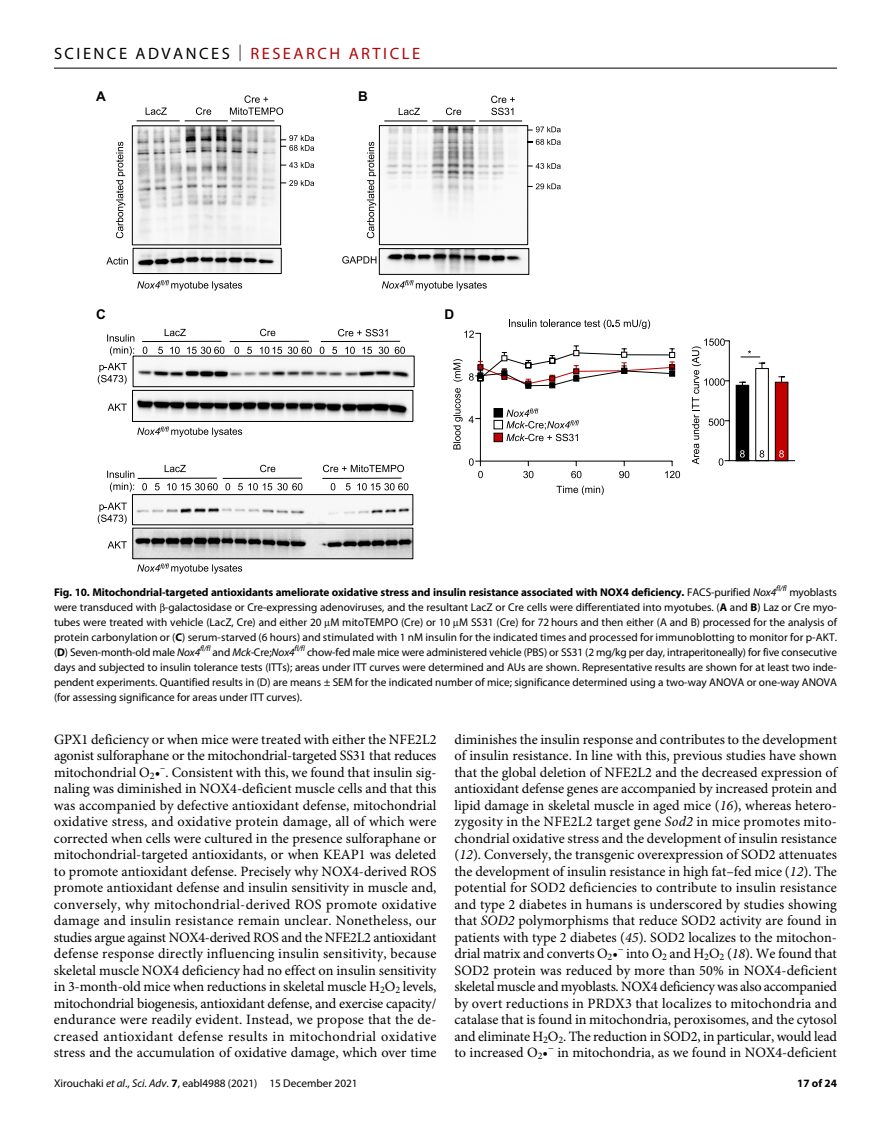
<style>
.page{position:relative;width:891px;height:1134px;background:#fff}
.page>*{position:absolute;margin:0;border:0;box-sizing:border-box;transform-origin:0 0}
.t1{font:16.5px "Myriad Pro";letter-spacing:.15em;color:#000}
.t2{font:14.25px/16.5px "Minion Pro";color:#000;text-align:justify}
.t3{font:700 13.5px "Arial";color:#000}
.t4{font:11.25px/15px "Myriad Pro";color:#000;text-align:justify}
.t5{font:700 11.25px "Myriad Pro";color:#000}
.s1{font-weight:300}
.s2{color:#b10508}
.s3{font-weight:700}
.s4{font-style:italic}
</style>
<div class="page">
<hr style="left:54px;top:68px;width:783px;height:1px;background:#000">
<img style="left:133px;top:126px;width:395px;height:432px">
<svg style="left:528px;top:183px;width:33px;height:6px"></svg>
<svg style="left:528px;top:127px;width:33px;height:5px"></svg>
<svg style="left:528px;top:163px;width:33px;height:6px"></svg>
<svg style="left:528px;top:139px;width:33px;height:6px"></svg>
<svg style="left:281px;top:180px;width:33px;height:6px"></svg>
<hr style="left:480px;top:461px;width:192px;height:1px;background:#000">
<svg style="left:523px;top:461px;width:10px;height:17px"></svg>
<svg style="left:571px;top:461px;width:10px;height:17px"></svg>
<svg style="left:619px;top:461px;width:10px;height:17px"></svg>
<svg style="left:665px;top:461px;width:15px;height:17px"></svg>
<hr style="left:480px;top:333px;width:1px;height:128px;background:#000">
<svg style="left:469px;top:416px;width:11px;height:7px"></svg>
<svg style="left:464px;top:331px;width:16px;height:7px"></svg>
<svg style="left:469px;top:458px;width:14px;height:20px"></svg>
<svg style="left:556px;top:486px;width:48px;height:9px"></svg>
<svg style="left:469px;top:345px;width:207px;height:44px"></svg>
<svg style="left:669px;top:370px;width:6px;height:7px"></svg>
<svg style="left:494px;top:445px;width:5px;height:5px"></svg>
<div style="left:494px;top:433px;width:9px;height:9px;background:#c00000;border:1px solid #000"></div>
<div style="left:494px;top:408px;width:9px;height:10px;background:#000;border:1px solid #000"></div>
<div style="left:494px;top:420px;width:9px;height:9px;background:#fff;border:1px solid #000"></div>
<svg style="left:506px;top:409px;width:73px;height:32px"></svg>
<svg style="left:453px;top:359px;width:10px;height:90px"></svg>
<div style="left:132px;top:125px;width:149px;height:120px;border:1px solid #000"></div>
<svg style="left:116px;top:142px;width:9px;height:96px"></svg>
<svg style="left:230px;top:95px;width:53px;height:20px"></svg>
<hr style="left:137px;top:120px;width:43px;height:1px;background:#000">
<svg style="left:146px;top:108px;width:21px;height:7px"></svg>
<svg style="left:196px;top:107px;width:15px;height:8px"></svg>
<hr style="left:185px;top:120px;width:43px;height:1px;background:#000">
<hr style="left:231px;top:120px;width:43px;height:1px;background:#000">
<svg style="left:107px;top:334px;width:27px;height:22px"></svg>
<svg style="left:98px;top:363px;width:29px;height:21px"></svg>
<svg style="left:108px;top:404px;width:19px;height:7px"></svg>
<svg style="left:143px;top:347px;width:4px;height:7px"></svg>
<svg style="left:158px;top:347px;width:5px;height:7px"></svg>
<svg style="left:170px;top:347px;width:10px;height:7px"></svg>
<svg style="left:187px;top:347px;width:37px;height:7px"></svg>
<svg style="left:235px;top:347px;width:4px;height:7px"></svg>
<svg style="left:247px;top:347px;width:5px;height:7px"></svg>
<svg style="left:260px;top:347px;width:22px;height:7px"></svg>
<svg style="left:288px;top:347px;width:24px;height:7px"></svg>
<svg style="left:320px;top:347px;width:4px;height:7px"></svg>
<svg style="left:332px;top:347px;width:5px;height:7px"></svg>
<svg style="left:345px;top:347px;width:10px;height:7px"></svg>
<svg style="left:362px;top:347px;width:10px;height:7px"></svg>
<svg style="left:379px;top:347px;width:10px;height:7px"></svg>
<svg style="left:395px;top:347px;width:10px;height:7px"></svg>
<svg style="left:338px;top:329px;width:50px;height:7px"></svg>
<svg style="left:165px;top:329px;width:21px;height:7px"></svg>
<svg style="left:260px;top:329px;width:15px;height:7px"></svg>
<hr style="left:142px;top:341px;width:79px;height:1px;background:#000">
<hr style="left:230px;top:341px;width:79px;height:1px;background:#000">
<hr style="left:321px;top:341px;width:79px;height:1px;background:#000">
<svg style="left:131px;top:355px;width:284px;height:171px"></svg>
<svg style="left:107px;top:471px;width:27px;height:21px"></svg>
<svg style="left:98px;top:503px;width:29px;height:21px"></svg>
<svg style="left:108px;top:541px;width:19px;height:7px"></svg>
<svg style="left:142px;top:483px;width:5px;height:7px"></svg>
<svg style="left:155px;top:483px;width:5px;height:7px"></svg>
<svg style="left:167px;top:483px;width:51px;height:7px"></svg>
<svg style="left:225px;top:483px;width:5px;height:7px"></svg>
<svg style="left:238px;top:483px;width:64px;height:7px"></svg>
<svg style="left:331px;top:483px;width:4px;height:7px"></svg>
<svg style="left:346px;top:483px;width:5px;height:7px"></svg>
<svg style="left:357px;top:483px;width:51px;height:7px"></svg>
<svg style="left:323px;top:465px;width:81px;height:7px"></svg>
<svg style="left:165px;top:465px;width:21px;height:7px"></svg>
<svg style="left:260px;top:465px;width:15px;height:7px"></svg>
<hr style="left:138px;top:478px;width:79px;height:1px;background:#000">
<hr style="left:223px;top:478px;width:79px;height:1px;background:#000">
<hr style="left:322px;top:478px;width:80px;height:1px;background:#000">
<div style="left:132px;top:528px;width:281px;height:31px;border:1px solid #000"></div>
<svg style="left:137px;top:564px;width:105px;height:10px"></svg>
<svg style="left:280px;top:162px;width:34px;height:6px"></svg>
<svg style="left:280px;top:135px;width:34px;height:16px"></svg>
<div style="left:379px;top:125px;width:149px;height:120px;border:1px solid #000"></div>
<svg style="left:491px;top:96px;width:24px;height:19px"></svg>
<hr style="left:384px;top:120px;width:43px;height:1px;background:#000">
<svg style="left:399px;top:108px;width:21px;height:7px"></svg>
<svg style="left:446px;top:108px;width:15px;height:7px"></svg>
<hr style="left:432px;top:120px;width:43px;height:1px;background:#000">
<hr style="left:479px;top:120px;width:43px;height:1px;background:#000">
<svg style="left:367px;top:142px;width:9px;height:96px"></svg>
<svg style="left:106px;top:247px;width:424px;height:44px"></svg>
<svg style="left:509px;top:320px;width:141px;height:9px"></svg>
<svg style="left:692px;top:338px;width:104px;height:128px"></svg>
<p class="t1" style="left:54px;top:40px;width:368px">SCIENCE ADVANCES <span class="s1">|</span> <span class="s2">RESEARCH ARTICLE</span></p>
<p class="t3" style="left:96px;top:88px;width:11px">A</p>
<p class="t3" style="left:358px;top:88px;width:11px">B</p>
<p class="t3" style="left:96px;top:305px;width:11px">C</p>
<p class="t3" style="left:444px;top:305px;width:11px">D</p>
<p class="t4" style="left:54px;top:585px;width:785px"><span class="s3">Fig. 10. Mitochondrial-targeted antioxidants ameliorate oxidative stress and insulin resistance associated with NOX4 deficiency.</span> FACS-purified <span class="s4">Nox4</span><sup>fl/fl</sup> myoblasts were transduced with -galactosidase or Cre-expressing adenoviruses, and the resultant LacZ or Cre cells were differentiated into myotubes. (<span class="s3">A</span> and <span class="s3">B</span>) Laz or Cre myo&shy;tubes were treated with vehicle (LacZ, Cre) and either 20 M mitoTEMPO (Cre) or 10 M SS31 (Cre) for 72 hours and then either (A and B) processed for the analysis of protein carbonylation or (<span class="s3">C</span>) serum-starved (6 hours) and stimulated with 1 nM insulin for the indicated times and processed for immunoblotting to monitor for p-AKT. (<span class="s3">D</span>) Seven-month-old male <span class="s4">Nox4</span><sup>fl/fl</sup> and <span class="s4">Mck</span>-Cre;<span class="s4">Nox4</span><sup>fl/fl</sup> chow-fed male mice were administered vehicle (PBS) or SS31 (2 mg/kg per day, intraperitoneally) for five consecutive days and subjected to insulin tolerance tests (ITTs); areas under ITT curves were determined and AUs are shown. Representative results are shown for at least two inde&shy;pendent experiments. Quantified results in (D) are means ± SEM for the indicated number of mice; significance determined using a two-way ANOVA or one-way ANOVA (for assessing significance for areas under ITT curves).</p>
<p class="t2" style="left:54px;top:732px;width:384px">GPX1 deficiency or when mice were treated with either the NFE2L2 agonist sulforaphane or the mitochondrial-targeted SS31 that reduces mitochondrial O<sub>2</sub>•<sup>–</sup>. Consistent with this, we found that insulin sig&shy;naling was diminished in NOX4-deficient muscle cells and that this was accompanied by defective antioxidant defense, mitochondrial oxidative stress, and oxidative protein damage, all of which were corrected when cells were cultured in the presence sulforaphane or mitochondrial-targeted antioxidants, or when KEAP1 was deleted to promote antioxidant defense. Precisely why NOX4-derived ROS promote antioxidant defense and insulin sensitivity in muscle and, conversely, why mitochondrial-derived ROS promote oxidative damage and insulin resistance remain unclear. Nonetheless, our studies argue against NOX4-derived ROS and the NFE2L2 antioxidant defense response directly influencing insulin sensitivity, because skeletal muscle NOX4 deficiency had no effect on insulin sensitivity in 3-month-old mice when reductions in skeletal muscle H<sub>2</sub>O<sub>2</sub> levels, mitochondrial biogenesis, antioxidant defense, and exercise capacity/ endurance were readily evident. Instead, we propose that the de&shy;creased antioxidant defense results in mitochondrial oxidative stress and the accumulation of oxidative damage, which over time</p>
<p class="t2" style="left:454px;top:732px;width:384px">diminishes the insulin response and contributes to the development of insulin resistance. In line with this, previous studies have shown that the global deletion of NFE2L2 and the decreased expression of antioxidant defense genes are accompanied by increased protein and lipid damage in skeletal muscle in aged mice (<span class="s4">16</span>), whereas hetero&shy;zygosity in the NFE2L2 target gene <span class="s4">Sod2</span> in mice promotes mito&shy;chondrial oxidative stress and the development of insulin resistance (<span class="s4">12</span>). Conversely, the transgenic overexpression of SOD2 attenuates the development of insulin resistance in high fat–fed mice (<span class="s4">12</span>). The potential for SOD2 deficiencies to contribute to insulin resistance and type 2 diabetes in humans is underscored by studies showing that <span class="s4">SOD2</span> polymorphisms that reduce SOD2 activity are found in patients with type 2 diabetes (<span class="s4">45</span>). SOD2 localizes to the mitochon&shy;drial matrix and converts O<sub>2</sub>•<sup>−</sup> into O<sub>2</sub> and H<sub>2</sub>O<sub>2</sub> (<span class="s4">18</span>). We found that SOD2 protein was reduced by more than 50% in NOX4-deficient skeletal muscle and myoblasts. NOX4 deficiency was also accompanied by overt reductions in PRDX3 that localizes to mitochondria and catalase that is found in mitochondria, peroxisomes, and the cytosol and eliminate H<sub>2</sub>O<sub>2</sub>. The reduction in SOD2, in particular, would lead to increased O<sub>2</sub>•<sup>−</sup> in mitochondria, as we found in NOX4-deficient</p>
<p class="t4" style="left:54px;top:1076px;width:305px">Xirouchaki <span class="s4">et al</span>., <span class="s4">Sci. Adv.</span> <span class="s3">7</span>, eabl4988 (2021) 15 December 2021</p>
<p class="t5" style="left:797px;top:1074px;width:41px">17 of 24</p>
</div>
